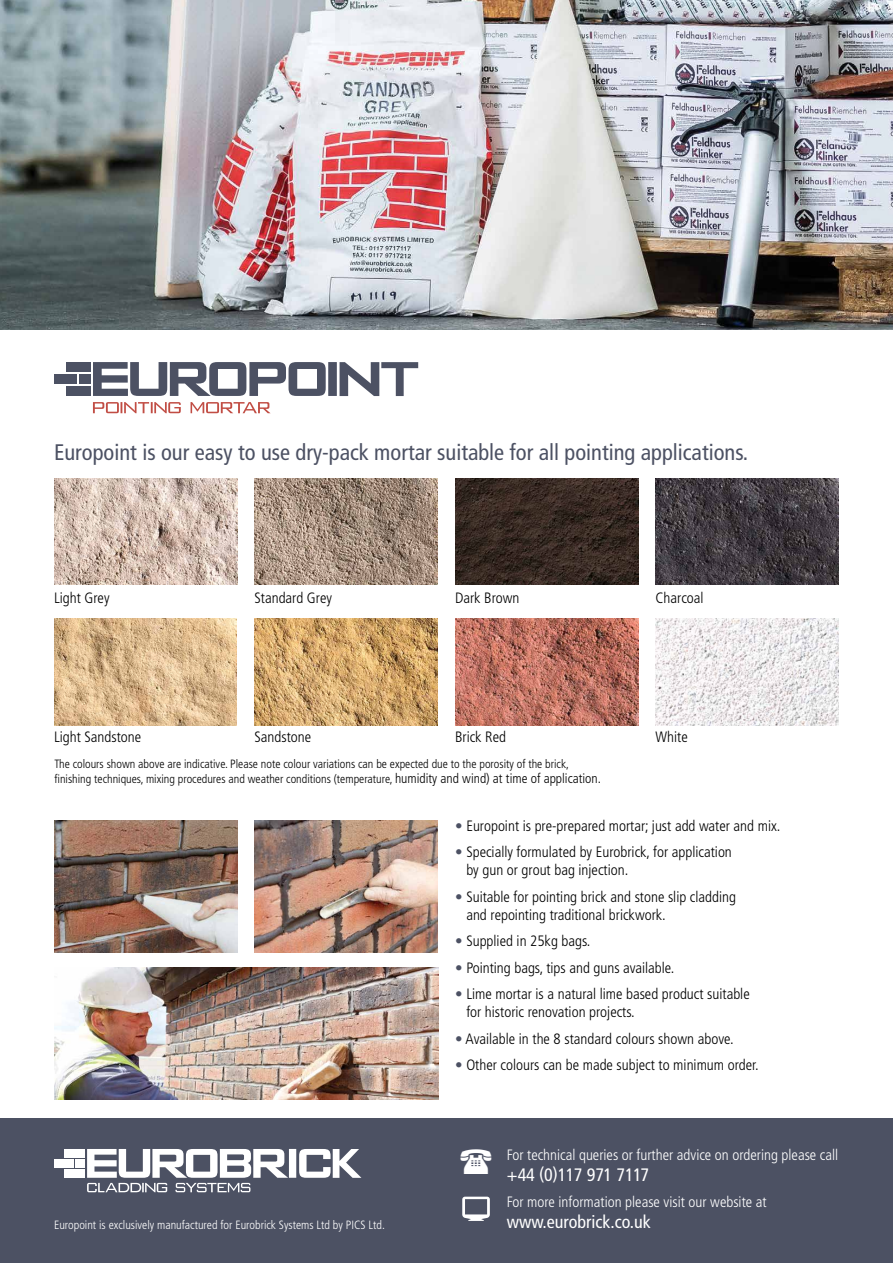
<style>
.page{position:relative;width:893px;height:1263px;background:#fff}
.page>*{position:absolute;margin:0;border:0;box-sizing:border-box;transform-origin:0 0}
.t1{font:condensed 22.5px "Frutiger";color:#4c5163}
.t2{font:condensed 18px "Frutiger";color:#fff}
.t3{font:condensed 18px "Frutiger";letter-spacing:-.03em;color:#fff}
.t4{font:300 condensed 15px/18px "Frutiger";color:#000}
.t5{font:300 condensed 15px "Frutiger";color:#fff}
.t6{font:300 condensed 12px/15px "Frutiger";color:#000}
.t7{font:300 condensed 12px "Frutiger";color:#fff}
.s1{font-size:13.5px}
.s2{color:#4c5163}
</style>
<div class="page">
<svg style="left:93px;top:362px;width:325px;height:34px"></svg>
<svg style="left:93px;top:402px;width:88px;height:11px"></svg>
<svg style="left:191px;top:402px;width:79px;height:11px"></svg>
<div style="left:66px;top:386px;width:24px;height:10px;background:#4c5163"></div>
<div style="left:66px;top:362px;width:24px;height:10px;background:#4c5163"></div>
<div style="left:54px;top:374px;width:23px;height:10px;background:#4c5163"></div>
<div style="left:79px;top:374px;width:11px;height:10px;background:#4c5163"></div>
<img style="left:0;top:0;width:893px;height:330px">
<div style="left:0;top:1118px;width:893px;height:145px;background:#4c5163"></div>
<svg style="left:462px;top:1197px;width:28px;height:24px"></svg>
<div style="left:64px;top:1169px;width:21px;height:9px;background:#fff"></div>
<div style="left:64px;top:1149px;width:21px;height:8px;background:#fff"></div>
<div style="left:54px;top:1159px;width:19px;height:8px;background:#fff"></div>
<div style="left:75px;top:1159px;width:10px;height:8px;background:#fff"></div>
<svg style="left:87px;top:1149px;width:274px;height:43px"></svg>
<img style="left:655px;top:478px;width:184px;height:106px">
<img style="left:54px;top:478px;width:183px;height:106px">
<img style="left:254px;top:478px;width:184px;height:106px">
<img style="left:254px;top:619px;width:184px;height:106px">
<img style="left:54px;top:619px;width:182px;height:106px">
<img style="left:655px;top:619px;width:184px;height:106px">
<img style="left:455px;top:619px;width:183px;height:106px">
<img style="left:455px;top:478px;width:183px;height:106px">
<img style="left:254px;top:820px;width:184px;height:132px">
<img style="left:54px;top:820px;width:184px;height:132px">
<img style="left:54px;top:967px;width:384px;height:132px">
<h1 class="t1" style="left:54px;top:439px;width:696px">Europoint is our easy to use dry-pack mortar suitable for all pointing applications.</h1>
<p class="t4" style="left:54px;top:589px;width:57px">Light Grey</p>
<p class="t4" style="left:254px;top:589px;width:79px">Standard Grey</p>
<p class="t4" style="left:655px;top:589px;width:50px">Charcoal</p>
<p class="t4" style="left:455px;top:589px;width:66px">Dark Brown</p>
<p class="t4" style="left:54px;top:728px;width:89px">Light Sandstone</p>
<p class="t4" style="left:254px;top:728px;width:58px">Sandstone</p>
<p class="t4" style="left:455px;top:728px;width:53px">Brick Red</p>
<p class="t4" style="left:655px;top:728px;width:34px">White</p>
<p class="t6" style="left:54px;top:756px;width:548px">The colours shown above are indicative. Please note colour variations can be expected due to the porosity of the brick, finishing techniques, mixing procedures and weather conditions (temperature, <span class="s1">humidity and wind) at time of application.</span></p>
<p class="t7" style="left:54px;top:1218px;width:332px">Europoint is exclusively manufactured for Eurobrick Systems Ltd by PICS Ltd.</p>
<p class="t4" style="left:455px;top:817px;width:327px"><span class="s2">•</span> Europoint is pre-prepared mortar; just add water and mix.</p>
<p class="t4" style="left:466px;top:843px;width:267px;text-indent:-11px"><span class="s2">•</span> Specially formulated by Eurobrick, for application by gun or grout bag injection.</p>
<p class="t4" style="left:466px;top:888px;width:271px;text-indent:-11px"><span class="s2">•</span> Suitable for pointing brick and stone slip cladding and repointing traditional brickwork.</p>
<p class="t4" style="left:455px;top:932px;width:137px"><span class="s2">•</span> Supplied in 25kg bags.</p>
<p class="t4" style="left:455px;top:959px;width:221px"><span class="s2">•</span> Pointing bags, tips and guns available.</p>
<p class="t4" style="left:466px;top:985px;width:285px;text-indent:-11px"><span class="s2">•</span> Lime mortar is a natural lime based product suitable for historic renovation projects.</p>
<p class="t4" style="left:455px;top:1030px;width:280px"><span class="s2">•</span> Available in the 8 standard colours shown above.</p>
<p class="t4" style="left:455px;top:1056px;width:305px"><span class="s2">•</span> Other colours can be made subject to minimum order.</p>
<p class="t5" style="left:507px;top:1146px;width:333px">For technical queries or further advice on ordering please call</p>
<p class="t3" style="left:507px;top:1164px;width:144px">+44 (0)117 971 7117</p>
<p class="t5" style="left:507px;top:1193px;width:261px">For more information please visit our website at</p>
<p class="t2" style="left:507px;top:1211px;width:145px">www.eurobrick.co.uk</p>
</div>
